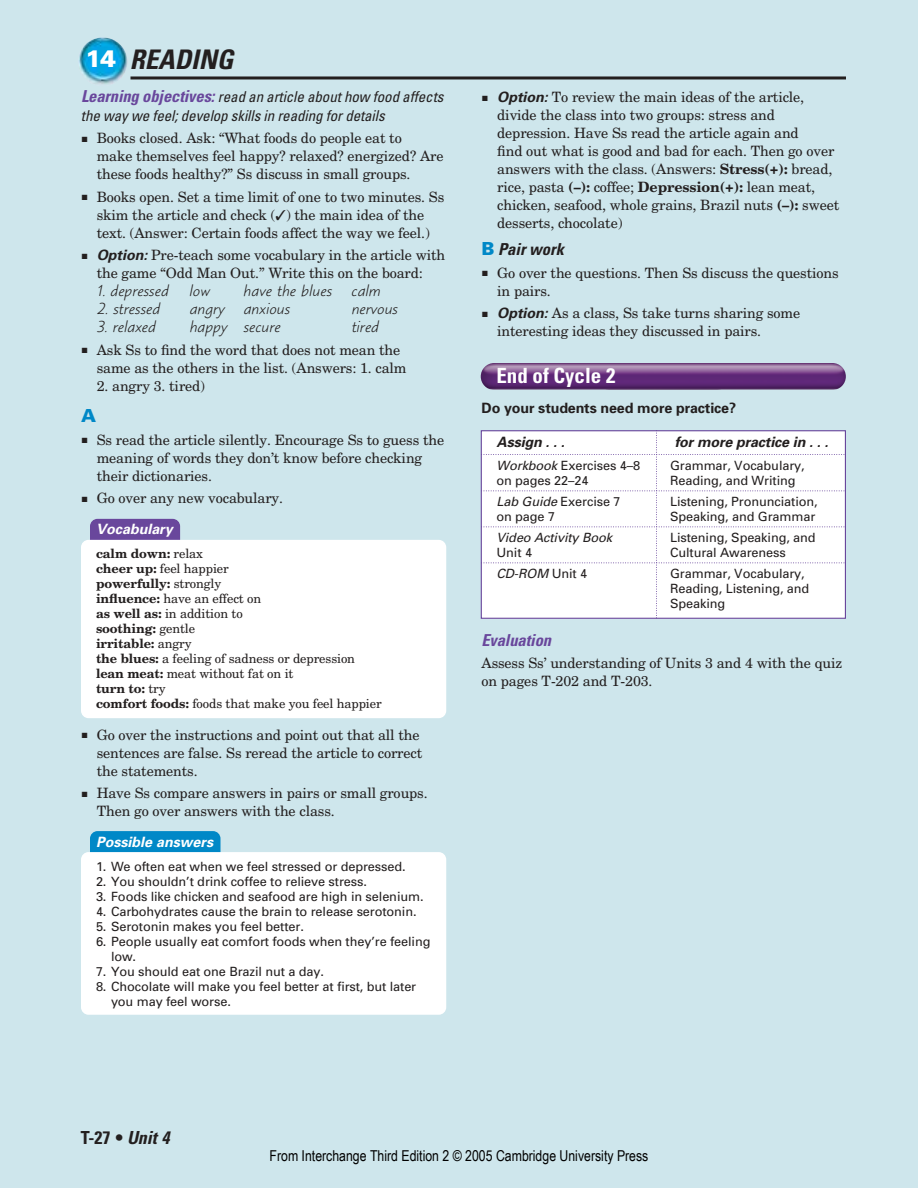
<style>
.page{position:relative;width:918px;height:1188px;background:#cee6ec}
.page>*{position:absolute;margin:0;border:0;box-sizing:border-box;transform-origin:0 0}
.t1{font:italic 700 condensed 27px "Univers";color:#231f1f}
.t2{font:700 condensed 21px "Univers";color:#fff}
.t3{font:700 condensed 18px "Univers";color:#231f1f}
.t4{font:900 18px "Univers";color:#0088c7}
.t5{font:italic 16.5px "Blueprint";color:#231f1f}
.t6{font:italic 700 condensed 16.5px "Univers";letter-spacing:-.005em;color:#69479c}
.t7{font:italic 700 condensed 16.5px "Univers";color:#231f1f}
.t8{font:italic condensed 15px/18.8px "Univers";letter-spacing:-.005em;color:#231f1f}
.t9{font:15px "Arial Narrow";color:#000}
.t10{font:14.25px/18px "New Century Schlbk";letter-spacing:-.01em;color:#231f1f}
.t11{font:700 14.25px "Univers";letter-spacing:-.01em;color:#231f1f}
.t12{font:italic 700 14.25px "Univers";letter-spacing:-.01em;color:#231f1f}
.t13{font:italic 700 14.25px "Univers";color:#fff}
.t14{font:12.75px/15px "Univers";letter-spacing:-.01em;color:#231f1f}
.t15{font:12.75px/15px "New Century Schlbk";letter-spacing:-.01em;color:#231f1f}
.t16{font:italic 12.75px "Univers";letter-spacing:-.01em;color:#231f1f}
.s1{font-weight:900;font-style:normal;font-stretch:normal;font-size:24px;color:#fff}
.s2{font-weight:700;font-size:16.5px;color:#69479c}
.s3{font-family:"Univers";font-weight:700;font-style:italic}
.s4{font-weight:700}
.s5{font-weight:900;font-style:normal;font-stretch:normal;font-size:18px;color:#0088c7}
.s6{font-style:italic}
.s7{font-style:normal}
</style>
<div class="page">
<div style="left:90px;top:831px;width:130px;height:44px;background:#0088c7;border-radius:8px"></div>
<div style="left:81px;top:852px;width:365px;height:163px;background:#fff;border-radius:8px"></div>
<div style="left:90px;top:519px;width:90px;height:39px;background:#69479c;border-radius:8px"></div>
<div style="left:81px;top:540px;width:365px;height:178px;background:#fff;border-radius:8px"></div>
<img style="left:78px;top:37px;width:50px;height:49px;border-radius:50%">
<hr style="left:130px;top:76px;width:716px;height:3px;background:#231f1f">
<img style="left:597px;top:363px;width:249px;height:27px;border-radius:14px">
<img style="left:481px;top:363px;width:249px;height:27px;border-radius:14px">
<div style="left:482px;top:431px;width:364px;height:188px;background:#fff"></div>
<h1 class="t1" style="left:85px;top:49px;width:149px"><span class="s1">14</span> READING</h1>
<p class="t8" style="left:81px;top:89px;width:364px"><span class="s2">Learning objectives:</span> read an article about how food affects the way we feel; develop skills in reading for details</p>
<p class="t10" style="left:97px;top:130px;width:348px;text-indent:-15px">■ Books closed. Ask: “What foods do people eat to<br>make themselves feel happy? relaxed? energized? Are these foods healthy?” Ss discuss in small groups.</p>
<p class="t10" style="left:82px;top:189px;width:364px;text-align:center">■ Books open. Set a time limit of one to two minutes. Ss skim the article and check (✓) the main idea of the<br>text. (Answer: Certain foods affect the way we feel.)</p>
<p class="t10" style="left:82px;top:247px;width:365px;text-align:center">■ <span class="s3">Option:</span> Pre-teach some vocabulary in the article with the game “Odd Man Out.” Write this on the board:</p>
<p class="t5" style="left:97px;top:284px;width:73px">1. depressed</p>
<p class="t5" style="left:189px;top:284px;width:22px">low</p>
<p class="t5" style="left:243px;top:284px;width:139px">have the blues calm</p>
<p class="t5" style="left:97px;top:302px;width:64px">2. stressed</p>
<p class="t5" style="left:189px;top:302px;width:102px">angry anxious</p>
<p class="t5" style="left:351px;top:302px;width:48px">nervous</p>
<p class="t5" style="left:97px;top:320px;width:60px">3. relaxed</p>
<p class="t5" style="left:189px;top:320px;width:93px">happy secure</p>
<p class="t5" style="left:351px;top:320px;width:29px">tired</p>
<p class="t10" style="left:97px;top:342px;width:311px;text-indent:-15px">■ Ask Ss to find the word that does not mean the same as the others in the list. (Answers: 1. calm</p>
<p class="t10" style="left:97px;top:378px;width:110px">2. angry 3. tired)</p>
<p class="t4" style="left:81px;top:409px;width:16px">A</p>
<p class="t10" style="left:97px;top:432px;width:349px;text-indent:-15px">■ Ss read the article silently. Encourage Ss to guess the meaning of words they don’t know before checking their dictionaries.</p>
<p class="t10" style="left:82px;top:490px;width:203px">■ Go over any new vocabulary.</p>
<p class="t13" style="left:96px;top:524px;width:78px">Vocabulary</p>
<p class="t15" style="left:96px;top:547px;width:287px"><span class="s4">calm down:</span> relax<br><span class="s4">cheer up:</span> feel happier<br><span class="s4">powerfully:</span> strongly<br><span class="s4">influence:</span> have an effect on<br><span class="s4">as well as:</span> in addition to<br><span class="s4">soothing:</span> gentle<br><span class="s4">irritable:</span> angry<br><span class="s4">the blues:</span> a feeling of sadness or depression <span class="s4">lean meat:</span> meat without fat on it<br><span class="s4">turn to:</span> try<br><span class="s4">comfort foods:</span> foods that make you feel happier</p>
<p class="t10" style="left:97px;top:727px;width:327px;text-indent:-15px">■ Go over the instructions and point out that all the sentences are false. Ss reread the article to correct the statements.</p>
<p class="t10" style="left:97px;top:785px;width:333px;text-indent:-15px">■ Have Ss compare answers in pairs or small groups.<br>Then go over answers with the class.</p>
<p class="t13" style="left:96px;top:836px;width:119px">Possible answers</p>
<p class="t14" style="left:96px;top:860px;width:311px">1. We often eat when we feel stressed or depressed.</p>
<p class="t14" style="left:96px;top:875px;width:272px">2. You shouldn’t drink coffee to relieve stress.</p>
<p class="t14" style="left:96px;top:890px;width:329px">3. Foods like chicken and seafood are high in selenium.</p>
<p class="t14" style="left:96px;top:905px;width:322px">4. Carbohydrates cause the brain to release serotonin.</p>
<p class="t14" style="left:96px;top:920px;width:209px">5. Serotonin makes you feel better.</p>
<p class="t14" style="left:111px;top:935px;width:321px;text-indent:-15px">6. People usually eat comfort foods when they’re feeling low.</p>
<p class="t14" style="left:96px;top:965px;width:230px">7. You should eat one Brazil nut a day.</p>
<p class="t14" style="left:111px;top:980px;width:307px;text-indent:-15px">8. Chocolate will make you feel better at first, but later you may feel worse.</p>
<p class="t10" style="left:497px;top:89px;width:343px;text-indent:-15px">■ <span class="s3">Option:</span> To review the main ideas of the article, divide the class into two groups: stress and depression. Have Ss read the article again and<br>find out what is good and bad for each. Then go over answers with the class. (Answers: <span class="s4">Stress(+):</span> bread, rice, pasta <span class="s4">(–):</span> coffee; <span class="s4">Depression(+):</span> lean meat, chicken, seafood, whole grains, Brazil nuts <span class="s4">(–):</span> sweet desserts, chocolate)</p>
<p class="t7" style="left:482px;top:243px;width:84px"><span class="s5">B</span> Pair work</p>
<p class="t10" style="left:497px;top:265px;width:343px;text-indent:-15px">■ Go over the questions. Then Ss discuss the questions in pairs.</p>
<p class="t10" style="left:497px;top:305px;width:304px;text-indent:-15px">■ <span class="s3">Option:</span> As a class, Ss take turns sharing some interesting ideas they discussed in pairs.</p>
<h2 class="t2" style="left:496px;top:367px;width:120px">End of Cycle 2</h2>
<p class="t11" style="left:482px;top:402px;width:256px">Do your students need more practice?</p>
<p class="t12" style="left:496px;top:437px;width:70px">Assign . . .</p>
<p class="t12" style="left:675px;top:437px;width:155px">for more practice in . . .</p>
<p class="t14" style="left:496px;top:459px;width:145px"><span class="s6">Workbook</span> Exercises 4–8</p>
<p class="t14" style="left:670px;top:459px;width:136px">Grammar, Vocabulary,</p>
<p class="t14" style="left:496px;top:474px;width:94px">on pages 22–24</p>
<p class="t14" style="left:670px;top:474px;width:127px">Reading, and Writing</p>
<p class="t14" style="left:496px;top:495px;width:126px"><span class="s6">Lab Guide</span> Exercise 7</p>
<p class="t14" style="left:670px;top:495px;width:149px">Listening, Pronunciation,</p>
<p class="t14" style="left:496px;top:510px;width:60px">on page 7</p>
<p class="t14" style="left:670px;top:510px;width:147px">Speaking, and Grammar</p>
<p class="t16" style="left:496px;top:532px;width:117px">Video Activity Book</p>
<p class="t14" style="left:670px;top:531px;width:147px">Listening, Speaking, and</p>
<p class="t14" style="left:496px;top:546px;width:37px">Unit 4</p>
<p class="t14" style="left:670px;top:546px;width:117px">Cultural Awareness</p>
<p class="t16" style="left:496px;top:568px;width:92px">CD-ROM <span class="s7">Unit 4</span></p>
<p class="t14" style="left:670px;top:567px;width:141px">Grammar, Vocabulary,<br>Reading, Listening, and<br>Speaking</p>
<p class="t6" style="left:482px;top:634px;width:71px">Evaluation</p>
<p class="t10" style="left:482px;top:655px;width:362px">Assess Ss’ understanding of Units 3 and 4 with the quiz on pages T-202 and T-203.</p>
<p class="t3" style="left:81px;top:1131px;width:90px">T-27 • <span class="s6">Unit 4</span></p>
<p class="t9" style="left:270px;top:1147px;width:380px">From Interchange Third Edition 2 © 2005 Cambridge University Press</p>
</div>
